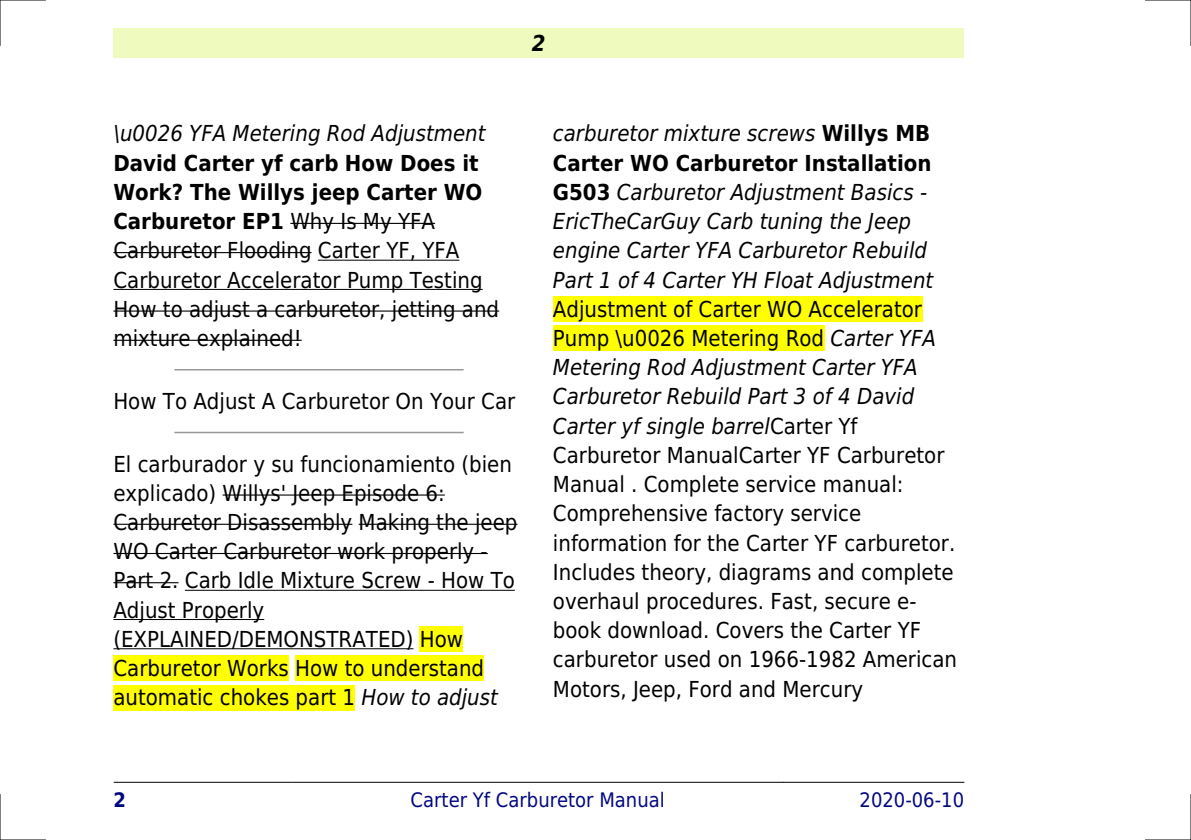
<style>
.page{position:relative;width:1191px;height:840px;background:#fff}
.page>*{position:absolute;margin:0;border:0;box-sizing:border-box;transform-origin:0 0}
.t1{font:22px/29.2px "DejaVu Sans Condensed";color:#000}
.t2{font:italic 22px/29.2px "DejaVu Sans Condensed";color:#000}
.t3{font:italic 700 22px "DejaVu Sans Condensed";color:#000}
.t4{font:20px "DejaVu Sans Condensed";color:#000880}
.t5{font:700 20px "DejaVu Sans Condensed";color:#000880}
.s1{font-weight:700}
.s2{font-style:italic}
.s3{font-weight:700;font-style:normal}
</style>
<div class="page">
<div style="left:113px;top:28px;width:851px;height:30px;background:#effbbe"></div>
<hr style="left:114px;top:781px;width:178px;height:1px;background:#000">
<hr style="left:293px;top:781px;width:490px;height:1px;background:#000">
<hr style="left:783px;top:781px;width:181px;height:1px;background:#000">
<hr style="left:290px;top:223px;width:145px;height:1px;background:#000">
<hr style="left:113px;top:252px;width:198px;height:1px;background:#000">
<hr style="left:318px;top:259px;width:141px;height:1px;background:#000">
<hr style="left:113px;top:289px;width:369px;height:1px;background:#000">
<hr style="left:113px;top:310px;width:386px;height:1px;background:#000">
<hr style="left:113px;top:339px;width:189px;height:1px;background:#000">
<hr style="left:175px;top:369px;width:288px;height:1px;background:#999">
<hr style="left:175px;top:431px;width:288px;height:2px;background:#999">
<hr style="left:223px;top:494px;width:222px;height:1px;background:#000">
<hr style="left:113px;top:523px;width:239px;height:1px;background:#000">
<hr style="left:359px;top:523px;width:158px;height:1px;background:#000">
<hr style="left:113px;top:552px;width:375px;height:1px;background:#000">
<hr style="left:113px;top:582px;width:66px;height:1px;background:#000">
<hr style="left:185px;top:589px;width:330px;height:1px;background:#000">
<hr style="left:113px;top:618px;width:151px;height:1px;background:#000">
<hr style="left:113px;top:648px;width:300px;height:1px;background:#000">
<div style="left:420px;top:626px;width:43px;height:25px;background:#ff0"></div>
<div style="left:113px;top:655px;width:176px;height:26px;background:#ff0"></div>
<div style="left:295px;top:655px;width:189px;height:26px;background:#ff0"></div>
<div style="left:113px;top:684px;width:242px;height:26px;background:#ff0"></div>
<div style="left:553px;top:296px;width:369px;height:26px;background:#ff0"></div>
<div style="left:553px;top:325px;width:271px;height:26px;background:#ff0"></div>
<hr style="left:0;top:0;width:45px;height:1px;background:#000">
<hr style="left:1145px;top:0;width:46px;height:1px;background:#000">
<hr style="left:0;top:839px;width:45px;height:1px;background:#000">
<hr style="left:1145px;top:839px;width:46px;height:1px;background:#000">
<hr style="left:0;top:0;width:1px;height:45px;background:#000">
<hr style="left:0;top:794px;width:1px;height:45px;background:#000">
<hr style="left:1190px;top:0;width:1px;height:45px;background:#000">
<hr style="left:1190px;top:794px;width:1px;height:45px;background:#000">
<p class="t3" style="left:532px;top:30px;width:15px">2</p>
<p class="t2" style="left:113px;top:119px;width:374px">\u0026 YFA Metering Rod Adjustment</p>
<p class="t1" style="left:113px;top:148px;width:387px"><span class="s1">David Carter yf carb How Does it<br>Work? The Willys jeep Carter WO<br>Carburetor EP1</span> Why Is My YFA<br>Carburetor Flooding Carter YF, YFA<br>Carburetor Accelerator Pump Testing<br>How to adjust a carburetor, jetting and mixture explained!</p>
<p class="t1" style="left:113px;top:386px;width:403px">How To Adjust A Carburetor On Your Car</p>
<p class="t1" style="left:113px;top:449px;width:405px">El carburador y su funcionamiento (bien explicado) Willys' Jeep Episode 6:<br>Carburetor Disassembly Making the jeep WO Carter Carburetor work properly - Part 2. Carb Idle Mixture Screw - How To Adjust Properly (EXPLAINED/DEMONSTRATED) How Carburetor Works How to understand automatic chokes part 1 <span class="s2">How to adjust</span></p>
<p class="t2" style="left:553px;top:119px;width:382px">carburetor mixture screws <span class="s3">Willys MB Carter WO Carburetor Installation G503</span> Carburetor Adjustment Basics - EricTheCarGuy Carb tuning the Jeep engine Carter YFA Carburetor Rebuild Part 1 of 4 Carter YH Float Adjustment</p>
<p class="t1" style="left:553px;top:294px;width:406px">Adjustment of Carter WO Accelerator Pump \u0026 Metering Rod <span class="s2">Carter YFA Metering Rod Adjustment Carter YFA Carburetor Rebuild Part 3 of 4 David Carter yf single barrel</span>Carter Yf Carburetor ManualCarter YF Carburetor Manual . Complete service manual:<br>Comprehensive factory service information for the Carter YF carburetor.<br>Includes theory, diagrams and complete overhaul procedures. Fast, secure e&shy;book download. Covers the Carter YF carburetor used on 1966-1982 American Motors, Jeep, Ford and Mercury</p>
<p class="t5" style="left:113px;top:787px;width:14px">2</p>
<p class="t4" style="left:410px;top:787px;width:256px">Carter Yf Carburetor Manual</p>
<p class="t4" style="left:859px;top:787px;width:106px">2020-06-10</p>
</div>
